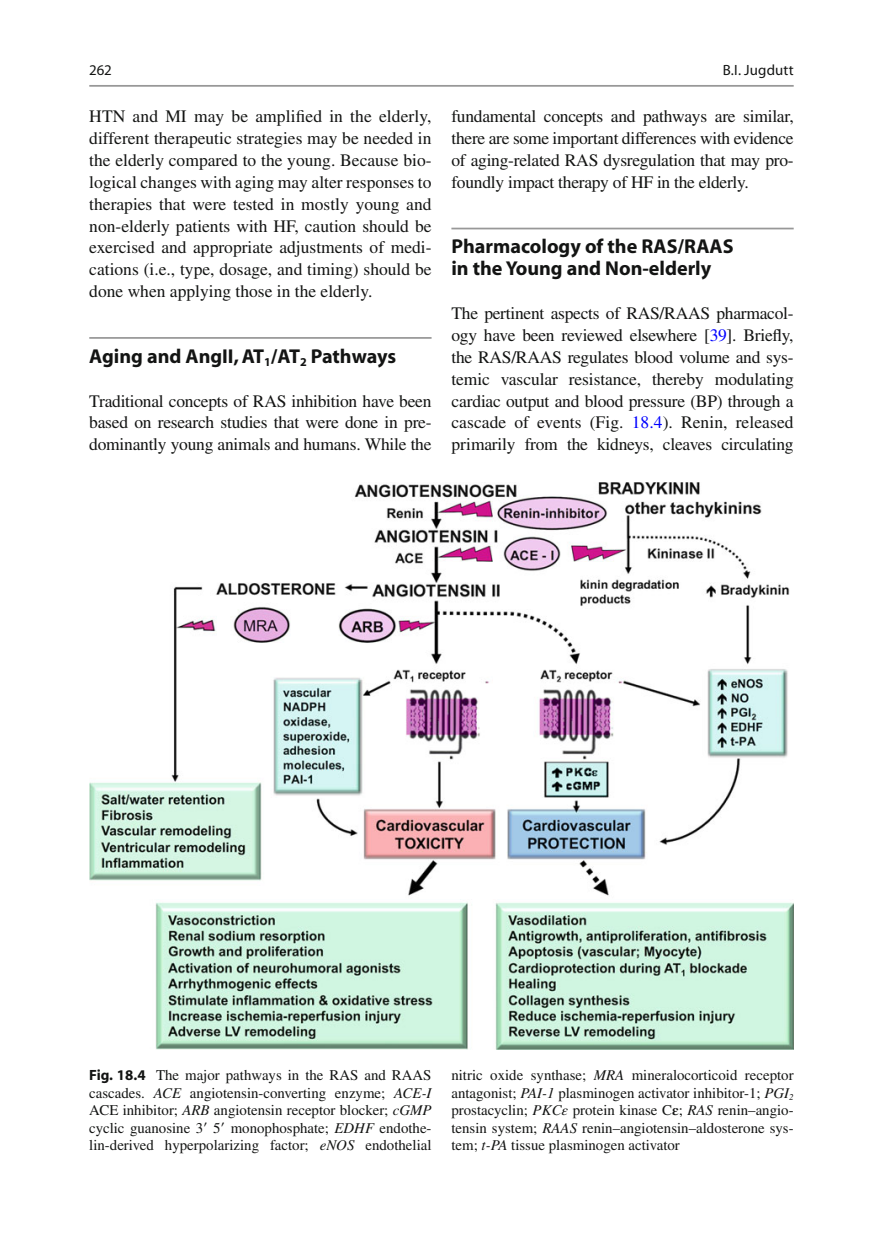
<style>
.page{position:relative;width:883px;height:1260px;background:#fff}
.page>*{position:absolute;margin:0;border:0;box-sizing:border-box;transform-origin:0 0}
.t1{font:700 20.12px/21.9px "Myriad";color:#131413}
.t2{font:17.5px/21.9px "Times";letter-spacing:-.015em;color:#131413;text-align:justify}
.t3{font:14.88px/17.5px "Times";color:#131413;text-align:justify}
.t4{font:14.88px "Myriad";letter-spacing:.01em;color:#131413}
.s1{color:#00f}
.s2{font-family:"Myriad";font-weight:700}
.s3{font-style:italic}
.s4{font-family:"STIX General";font-weight:700}
.s5{font-family:"STIX General";font-style:italic}
</style>
<div class="page">
<hr style="left:89px;top:337px;width:343px;height:2px;background:#989898">
<hr style="left:451px;top:228px;width:343px;height:1px;background:#989898">
<img style="left:89px;top:482px;width:705px;height:567px">
<hr style="left:89px;top:85px;width:705px;height:2px;background:#989898">
<p class="t4" style="left:89px;top:64px;width:24px">262</p>
<p class="t2" style="left:89px;top:107px;width:344px">HTN and MI may be amplified in the elderly, different therapeutic strategies may be needed in the elderly compared to the young. Because bio&shy;logical changes with aging may alter responses to therapies that were tested in mostly young and non-elderly patients with HF, caution should be exercised and appropriate adjustments of medi&shy;cations (i.e., type, dosage, and timing) should be done when applying those in the elderly.</p>
<p class="t1" style="left:89px;top:347px;width:308px">Aging and AngII, AT <sub>1</sub> /AT <sub>2</sub> Pathways</p>
<p class="t2" style="left:89px;top:391px;width:344px">Traditional concepts of RAS inhibition have been based on research studies that were done in pre&shy;dominantly young animals and humans. While the</p>
<p class="t4" style="left:723px;top:64px;width:73px">B.I. Jugdutt</p>
<p class="t2" style="left:451px;top:107px;width:344px">fundamental concepts and pathways are similar, there are some important differences with evidence of aging-related RAS dysregulation that may pro&shy;foundly impact therapy of HF in the elderly.</p>
<p class="t1" style="left:451px;top:237px;width:284px">Pharmacology of the RAS/RAAS in the Young and Non-elderly</p>
<p class="t2" style="left:451px;top:304px;width:344px">The pertinent aspects of RAS/RAAS pharmacol&shy;ogy have been reviewed elsewhere [ <span class="s1">39</span> ]. Briefly, the RAS/RAAS regulates blood volume and sys&shy;temic vascular resistance, thereby modulating cardiac output and blood pressure (BP) through a cascade of events (Fig. <span class="s1">18.4</span> ). Renin, released primarily from the kidneys, cleaves circulating</p>
<p class="t3" style="left:89px;top:1068px;width:344px"><span class="s2">Fig. 18.4</span> The major pathways in the RAS and RAAS cascades. <span class="s3">ACE</span> angiotensin-converting enzyme; <span class="s3">ACE-I </span>ACE inhibitor; <span class="s3">ARB</span> angiotensin receptor blocker; <span class="s3">cGMP </span>cyclic guanosine 3<span class="s4">′</span> 5<span class="s4">′</span> monophosphate; <span class="s3">EDHF</span> endothe&shy;lin-derived hyperpolarizing factor; <span class="s3">eNOS</span> endothelial</p>
<p class="t3" style="left:451px;top:1068px;width:344px">nitric oxide synthase; <span class="s3">MRA</span> mineralocorticoid receptor antagonist; <span class="s3">PAI-1</span> plasminogen activator inhibitor-1; <span class="s3">PGI</span><sub>2 </sub>prostacyclin; <span class="s3">PKC</span><span class="s5">ε</span> protein kinase C<span class="s4">ε</span>; <span class="s3">RAS</span> renin–angio&shy;tensin system; <span class="s3">RAAS</span> renin–angiotensin–aldosterone sys&shy;tem; <span class="s3">t-PA</span> tissue plasminogen activator</p>
</div>
